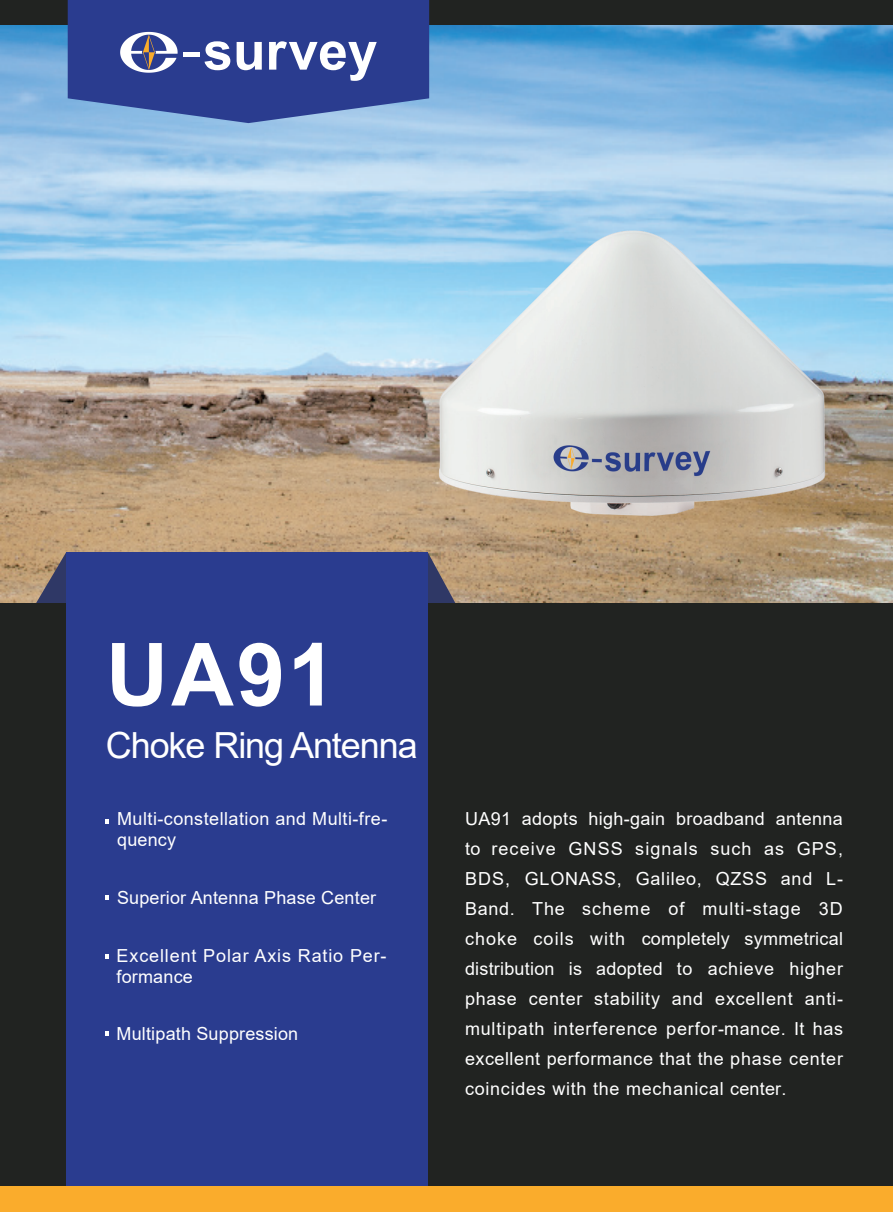
<style>
.page{position:relative;width:893px;height:1212px;background:#fff}
.page>*{position:absolute;margin:0;border:0;box-sizing:border-box;transform-origin:0 0}
.t1{font:700 87.3px "Arial";color:#fff}
.t2{font:36px "Arial";letter-spacing:-.03em;color:#fff}
.t3{font:18px/30px "Arial";letter-spacing:.025em;color:#fff;text-align:justify}
.t4{font:18px/21px "Arial";letter-spacing:.05em;color:#fff}
</style>
<div class="page">
<img style="left:0;top:25px;width:893px;height:578px">
<svg style="left:428px;top:560px;width:27px;height:43px"></svg>
<svg style="left:36px;top:552px;width:30px;height:51px;background:#776b6d"></svg>
<div style="left:0;top:603px;width:893px;height:584px;background:#212321"></div>
<div style="left:66px;top:552px;width:362px;height:660px;background:#2a3c8f"></div>
<div style="left:0;top:1186px;width:893px;height:25px;background:#faac2c"></div>
<div style="left:0;top:0;width:893px;height:25px;background:#212321"></div>
<svg style="left:68px;top:0;width:361px;height:123px;background:#374c99"></svg>
<div style="left:183px;top:52px;width:16px;height:5px;background:#fff"></div>
<svg style="left:120px;top:32px;width:58px;height:41px"></svg>
<svg style="left:204px;top:41px;width:26px;height:29px"></svg>
<svg style="left:237px;top:42px;width:25px;height:28px"></svg>
<svg style="left:269px;top:41px;width:108px;height:40px"></svg>
<svg style="left:105px;top:819px;width:3px;height:5px"></svg>
<svg style="left:105px;top:895px;width:3px;height:5px"></svg>
<svg style="left:105px;top:954px;width:3px;height:4px"></svg>
<svg style="left:105px;top:1032px;width:3px;height:4px"></svg>
<img style="left:377px;top:189px;width:506px;height:371px">
<h1 class="t1" style="left:106px;top:613px;width:232px">UA91</h1>
<h2 class="t2" style="left:106px;top:720px;width:313px">Choke Ring Antenna</h2>
<p class="t3" style="left:117px;top:808px;width:272px;line-height:21px">Multi-constellation and Multi-fre&shy;quency</p>
<p class="t3" style="left:117px;top:883px;width:261px">Superior Antenna Phase Center</p>
<p class="t4" style="left:117px;top:945px;width:272px">Excellent Polar Axis Ratio Per&shy;formance</p>
<p class="t3" style="left:117px;top:1018px;width:183px">Multipath Suppression</p>
<p class="t3" style="left:465px;top:804px;width:379px">UA91 adopts high-gain broadband antenna to receive GNSS signals such as GPS, BDS, GLONASS, Galileo, QZSS and L-Band. The scheme of multi-stage 3D choke coils with completely symmetrical distribution is adopted to achieve higher phase center stability and excellent anti&shy;multipath interference perfor-mance. It has excellent performance that the phase center coincides with the mechanical center.</p>
</div>
